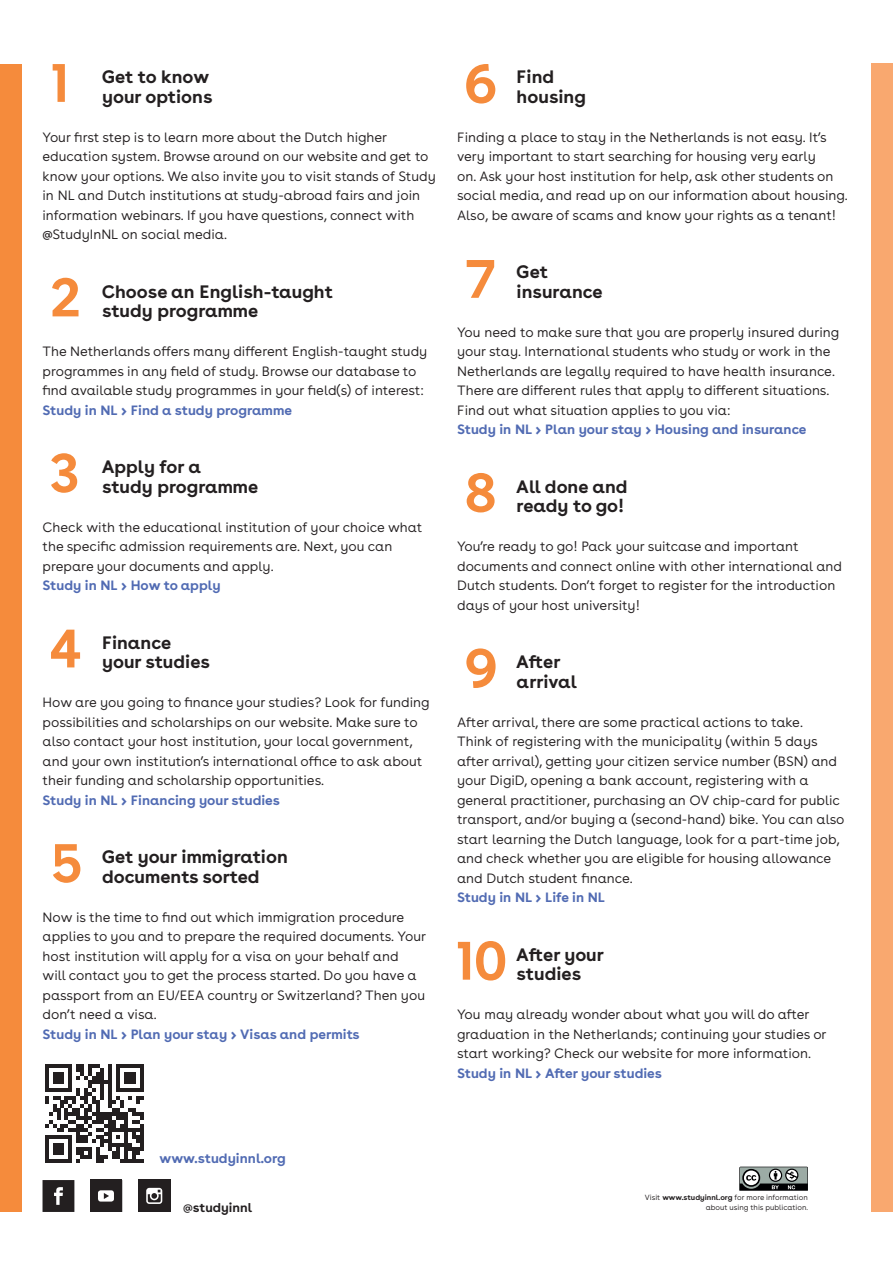
<style>
.page{position:relative;width:893px;height:1263px;background:#fff}
.page>*{position:absolute;margin:0;border:0;box-sizing:border-box;transform-origin:0 0}
.t1{font:700 54px "Buenos Aires";color:#f58b3c}
.t2{font:700 18px/19.5px "Buenos Aires";color:#231f20}
.t3{font:300 13.5px/19.5px "Buenos Aires";color:#231f20}
.t4{font:700 13.5px "Buenos Aires";color:#516bb3}
.t5{font:700 12.75px "Buenos Aires";color:#231f20}
.t6{font:300 7.5px/9.8px "Buenos Aires";color:#231f20;text-align:right}
.s1{font-weight:700}
</style>
<div class="page">
<div style="left:872px;top:64px;width:21px;height:1148px;background:#f9a86f"></div>
<div style="left:0;top:64px;width:21px;height:1147px;background:#f58b3c"></div>
<svg style="left:739px;top:1167px;width:69px;height:24px;background:#6e7473"></svg>
<svg style="left:43px;top:1180px;width:31px;height:32px"></svg>
<svg style="left:90px;top:1180px;width:32px;height:32px"></svg>
<div style="left:138px;top:1180px;width:32px;height:32px;background:#231f20"></div>
<svg style="left:146px;top:1188px;width:16px;height:16px"></svg>
<svg style="left:45px;top:1064px;width:99px;height:99px"></svg>
<h1 class="t1" style="left:51px;top:51px;width:20px">1</h1>
<h2 class="t2" style="left:102px;top:69px;width:112px">Get to know your options</h2>
<p class="t3" style="left:43px;top:128px;width:395px">Your first step is to learn more about the Dutch higher education system. Browse around on our website and get to know your options. We also invite you to visit stands of Study in NL and Dutch institutions at study-abroad fairs and join information webinars. If you have questions, connect with @StudyInNL on social media.</p>
<h1 class="t1" style="left:51px;top:265px;width:30px">2</h1>
<h2 class="t2" style="left:102px;top:283px;width:233px">Choose an English-taught study programme</h2>
<p class="t3" style="left:43px;top:342px;width:386px">The Netherlands offers many different English-taught study programmes in any field of study. Browse our database to find available study programmes in your field(s) of interest:</p>
<p class="t4" style="left:43px;top:402px;width:251px">Study in NL &gt; Find a study programme</p>
<h1 class="t1" style="left:51px;top:441px;width:29px">3</h1>
<h2 class="t2" style="left:102px;top:459px;width:158px">Apply for a<br>study programme</h2>
<p class="t3" style="left:43px;top:518px;width:381px">Check with the educational institution of your choice what the specific admission requirements are. Next, you can prepare your documents and apply.</p>
<p class="t4" style="left:43px;top:577px;width:180px">Study in NL &gt; How to apply</p>
<h1 class="t1" style="left:51px;top:616px;width:32px">4</h1>
<h2 class="t2" style="left:102px;top:634px;width:109px">Finance your studies</h2>
<p class="t3" style="left:43px;top:693px;width:388px">How are you going to finance your studies? Look for funding possibilities and scholarships on our website. Make sure to also contact your host institution, your local government, and your own institution’s international office to ask about their funding and scholarship opportunities.</p>
<p class="t4" style="left:43px;top:792px;width:239px">Study in NL &gt; Financing your studies</p>
<h1 class="t1" style="left:51px;top:831px;width:32px">5</h1>
<h2 class="t2" style="left:102px;top:849px;width:188px">Get your immigration documents sorted</h2>
<p class="t3" style="left:43px;top:908px;width:385px">Now is the time to find out which immigration procedure applies to you and to prepare the required documents. Your host institution will apply for a visa on your behalf and<br>will contact you to get the process started. Do you have a passport from an EU/EEA country or Switzerland? Then you don’t need a visa.</p>
<p class="t4" style="left:43px;top:1026px;width:319px">Study in NL &gt; Plan your stay &gt; Visas and permits</p>
<h1 class="t1" style="left:465px;top:51px;width:34px">6</h1>
<h2 class="t2" style="left:517px;top:69px;width:71px">Find housing</h2>
<p class="t3" style="left:457px;top:128px;width:392px">Finding a place to stay in the Netherlands is not easy. It’s very important to start searching for housing very early<br>on. Ask your host institution for help, ask other students on social media, and read up on our information about housing.<br>Also, be aware of scams and know your rights as a tenant!</p>
<h1 class="t1" style="left:467px;top:246px;width:29px">7</h1>
<h2 class="t2" style="left:516px;top:264px;width:88px">Get insurance</h2>
<p class="t3" style="left:457px;top:323px;width:384px">You need to make sure that you are properly insured during your stay. International students who study or work in the Netherlands are legally required to have health insurance.<br>There are different rules that apply to different situations.<br>Find out what situation applies to you via:</p>
<p class="t4" style="left:457px;top:421px;width:351px">Study in NL &gt; Plan your stay &gt; Housing and insurance</p>
<h1 class="t1" style="left:465px;top:460px;width:33px">8</h1>
<h2 class="t2" style="left:516px;top:478px;width:113px">All done and ready to go!</h2>
<p class="t3" style="left:457px;top:537px;width:386px">You’re ready to go! Pack your suitcase and important documents and connect online with other international and Dutch students. Don’t forget to register for the introduction days of your host university!</p>
<h1 class="t1" style="left:465px;top:636px;width:34px">9</h1>
<h2 class="t2" style="left:516px;top:654px;width:62px">After arrival</h2>
<p class="t3" style="left:457px;top:713px;width:389px">After arrival, there are some practical actions to take.<br>Think of registering with the municipality (within 5 days after arrival), getting your citizen service number (BSN) and your DigiD, opening a bank account, registering with a general practitioner, purchasing an OV chip-card for public transport, and/or buying a (second-hand) bike. You can also start learning the Dutch language, look for a part-time job, and check whether you are eligible for housing allowance and Dutch student finance.</p>
<p class="t4" style="left:457px;top:889px;width:149px">Study in NL &gt; Life in NL</p>
<h1 class="t1" style="left:456px;top:928px;width:52px">10</h1>
<h2 class="t2" style="left:516px;top:946px;width:89px">After your studies</h2>
<p class="t3" style="left:457px;top:1005px;width:371px">You may already wonder about what you will do after graduation in the Netherlands; continuing your studies or start working? Check our website for more information.</p>
<p class="t4" style="left:457px;top:1065px;width:206px">Study in NL &gt; After your studies</p>
<p class="t4" style="left:160px;top:1150px;width:128px">www.studyinnl.org</p>
<p class="t5" style="left:183px;top:1200px;width:71px">@studyinnl</p>
<p class="t6" style="left:645px;top:1193px;width:165px">Visit <span class="s1">www.studyinnl.org</span> for more information about using this publication.</p>
</div>
